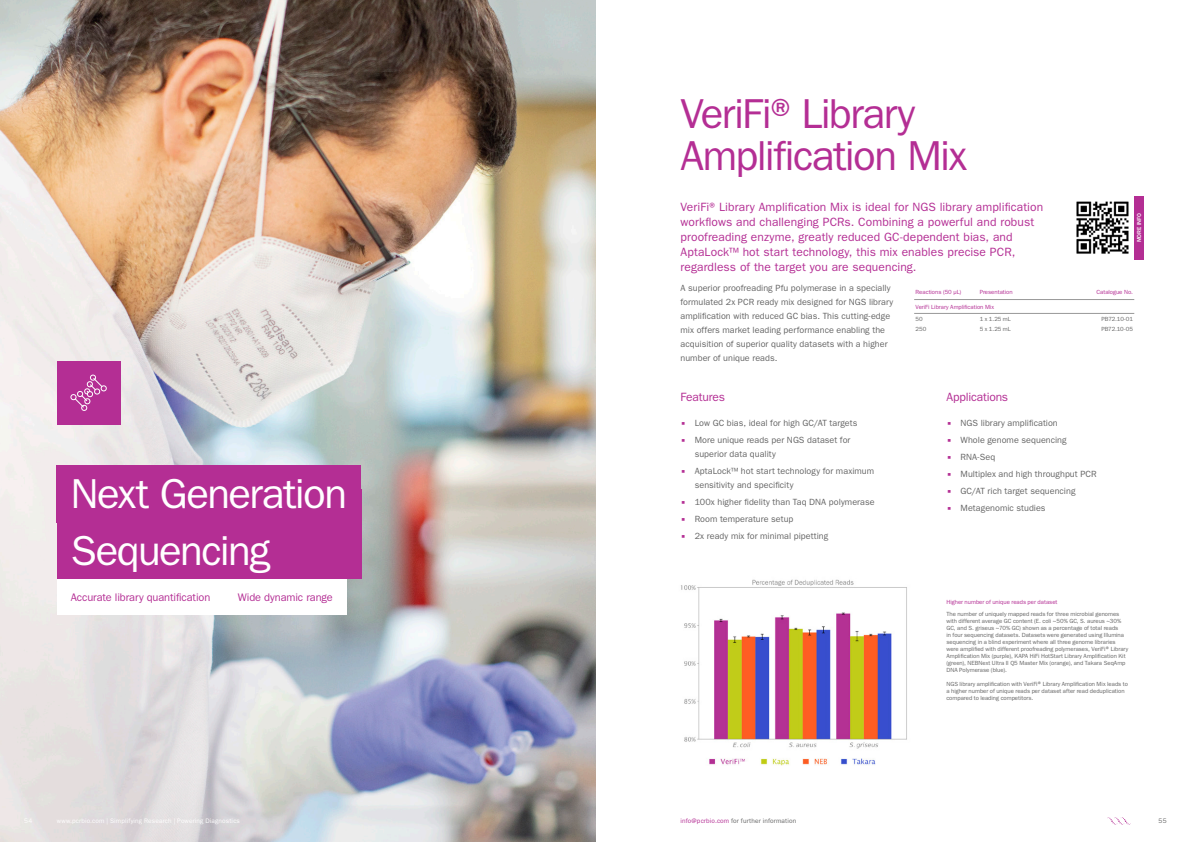
<style>
.page{position:relative;width:1191px;height:842px;background:#fff}
.page>*{position:absolute;margin:0;border:0;box-sizing:border-box;transform-origin:0 0}
.NEW_Page_Title{font:42px/42px "ITC Franklin Gothic Std";letter-spacing:-.035em;color:#b42e94}
.NEW_Page_Title_White{font:42px "ITC Franklin Gothic Std";letter-spacing:-.035em;color:#fff}
.NEW_Lead_Paragraph_2{font:12px/15px "ITC Franklin Gothic Std";letter-spacing:.005em;color:#b42e94}
.NEW_Features_App_Subtitle{font:12px "ITC Franklin Gothic Std";letter-spacing:-.015em;color:#b42e94}
.NEW_White_Bullet_Section_Header{font:11px "ITC Franklin Gothic Std";letter-spacing:-.01em;color:#b42e94}
.NEW_Body_Copy{font:9px/14px "ITC Franklin Gothic Std";letter-spacing:.005em;color:#656565}
.t1{font:6.5px "ITC Franklin Gothic Std";letter-spacing:.02em;color:#656565}
.NEW_Figure_Body{font:6px/7px "ITC Franklin Gothic Std";color:#656565}
.NEW_Table_Header{font:6px "ITC Franklin Gothic Std";color:#b42e94}
.NEW_Table_Body{font:6px "ITC Franklin Gothic Std";letter-spacing:-.02em;color:#656565}
.NEW_Figure_Header{font:6px "ITC Franklin Gothic Std";color:#b42e94}
.NEW_MORE_INFO{font:500 6px "ITC Franklin Gothic Std";color:#fff}
.s1{font-family:"Lucida Sans Std";color:#b42e94}
.s2{font-family:"Lucida Sans Std"}
.s3{color:#b42e94}
</style>
<div class="page">
<img style="left:0;top:0;width:595px;height:842px">
<img style="left:681px;top:579px;width:226px;height:187px">
<svg style="left:1107px;top:817px;width:24px;height:8px"></svg>
<div style="left:254px;top:490px;width:107px;height:89px;background:#b42e94"></div>
<img style="left:1076px;top:201px;width:53px;height:53px">
<hr style="left:914px;top:299px;width:220px;height:1px;background:#989898">
<hr style="left:914px;top:313px;width:220px;height:1px;background:#989898">
<div style="left:57px;top:522px;width:227px;height:57px;background:#b42e94"></div>
<div style="left:57px;top:465px;width:304px;height:57px;background:#b42e94"></div>
<div style="left:57px;top:361px;width:63px;height:64px;background:#b42e94"></div>
<svg style="left:70px;top:374px;width:37px;height:37px"></svg>
<div style="left:57px;top:579px;width:167px;height:36px;background:#fff"></div>
<div style="left:224px;top:579px;width:123px;height:36px;background:#fff"></div>
<div style="left:1134px;top:196px;width:10px;height:63px;background:#b42e94"></div>
<p class="NEW_Page_Title_White" style="left:71px;top:469px;width:278px">Next Generation</p>
<p class="NEW_Page_Title_White" style="left:71px;top:527px;width:201px">Sequencing</p>
<p class="NEW_White_Bullet_Section_Header" style="left:71px;top:591px;width:141px">Accurate library quantification</p>
<p class="NEW_White_Bullet_Section_Header" style="left:238px;top:591px;width:96px">Wide dynamic range</p>
<p class="NEW_Page_Title" style="left:680px;top:93px;width:288px">VeriFi®Library<br>Amplification Mix</p>
<p class="NEW_Lead_Paragraph_2" style="left:680px;top:199px;width:364px">VeriFi®Library Amplification Mix is ideal for NGS library amplification workflows and challenging PCRs. Combining a powerful and robust proofreading enzyme, greatly reduced GC-dependent bias, and AptaLock™ hot start technology, this mix enables precise PCR, regardless of the target you are sequencing.</p>
<p class="NEW_MORE_INFO" style="left:1135px;top:242px;width:31px;rotate:-90deg">MORE INFO</p>
<p class="NEW_Body_Copy" style="left:680px;top:281px;width:214px">A superior proofreading Pfu polymerase in a specially formulated 2x PCR ready mix designed for NGS library amplification with reduced GC bias. This cutting-edge mix offers market leading performance enabling the acquisition of superior quality datasets with a higher number of unique reads.</p>
<p class="NEW_Features_App_Subtitle" style="left:680px;top:390px;width:46px">Features</p>
<p class="NEW_Body_Copy" style="left:680px;top:416px;width:178px"><span class="s1">•</span> Low GC bias, ideal for high GC/AT targets</p>
<p class="NEW_Body_Copy" style="left:694px;top:433px;width:157px;text-indent:-14px"><span class="s1">•</span> More unique reads per NGS dataset for superior data quality</p>
<p class="NEW_Body_Copy" style="left:694px;top:464px;width:181px;text-indent:-14px"><span class="s1">•</span> AptaLock™ hot start technology for maximum sensitivity and specificity</p>
<p class="NEW_Body_Copy" style="left:680px;top:495px;width:196px"><span class="s1">•</span> 100x higher fidelity than Taq DNA polymerase</p>
<p class="NEW_Body_Copy" style="left:680px;top:512px;width:114px"><span class="s1">•</span> Room temperature setup</p>
<p class="NEW_Body_Copy" style="left:680px;top:529px;width:149px"><span class="s1">•</span> 2x ready mix for minimal pipetting</p>
<p class="NEW_Table_Header" style="left:915px;top:289px;width:47px">Reactions (50 μL)</p>
<p class="NEW_Table_Header" style="left:979px;top:289px;width:35px">Presentation</p>
<p class="NEW_Table_Header" style="left:1096px;top:289px;width:38px">Catalogue No.</p>
<p class="NEW_Table_Header" style="left:915px;top:303px;width:80px">VeriFi Library Amplification Mix</p>
<p class="NEW_Table_Body" style="left:915px;top:315px;width:9px">50</p>
<p class="NEW_Table_Body" style="left:979px;top:315px;width:33px">1 x 1.25 mL</p>
<p class="NEW_Table_Body" style="left:1101px;top:315px;width:33px">PB72.10-01</p>
<p class="NEW_Table_Body" style="left:915px;top:325px;width:12px">250</p>
<p class="NEW_Table_Body" style="left:979px;top:325px;width:33px">5 x 1.25 mL</p>
<p class="NEW_Table_Body" style="left:1101px;top:325px;width:33px">PB72.10-05</p>
<p class="NEW_Features_App_Subtitle" style="left:946px;top:390px;width:63px">Applications</p>
<p class="NEW_Body_Copy" style="left:946px;top:416px;width:113px"><span class="s1">•</span> NGS library amplification</p>
<p class="NEW_Body_Copy" style="left:946px;top:433px;width:122px"><span class="s1">•</span> Whole genome sequencing</p>
<p class="NEW_Body_Copy" style="left:946px;top:450px;width:50px"><span class="s1">•</span> RNA-Seq</p>
<p class="NEW_Body_Copy" style="left:946px;top:467px;width:152px"><span class="s1">•</span> Multiplex and high throughput PCR</p>
<p class="NEW_Body_Copy" style="left:946px;top:484px;width:131px"><span class="s1">•</span> GC/AT rich target sequencing</p>
<p class="NEW_Body_Copy" style="left:946px;top:501px;width:101px"><span class="s1">•</span> Metagenomic studies</p>
<p class="NEW_Figure_Header" style="left:946px;top:598px;width:113px">Higher number of unique reads per dataset</p>
<p class="NEW_Figure_Body" style="left:946px;top:611px;width:183px">The number of uniquely mapped reads for three microbial genomes with different average GC content (E. coli ~50% GC, S. aureus ~30% GC, and S. griseus ~70% GC) shown as a percentage of total reads<br>in four sequencing datasets. Datasets were generated using Illumina sequencing in a blind experiment where all three genome libraries were amplified with different proofreading polymerases, VeriFi<span class="s2">®</span> Library Amplification Mix (purple), KAPA HiFi HotStart Library Amplification Kit (green), NEBNext Ultra II Q5 Master Mix (orange), and Takara SeqAmp DNA Polymerase (blue).</p>
<p class="NEW_Figure_Body" style="left:946px;top:681px;width:183px">NGS library amplification with VeriFi<span class="s2">®</span> Library Amplification Mix leads to a higher number of unique reads per dataset after read deduplication compared to leading competitors.</p>
<p class="t1" style="left:680px;top:817px;width:117px"><span class="s3">info@pcrbio.com</span> for further information</p>
<p class="t1" style="left:1158px;top:817px;width:10px">55</p>
</div>
